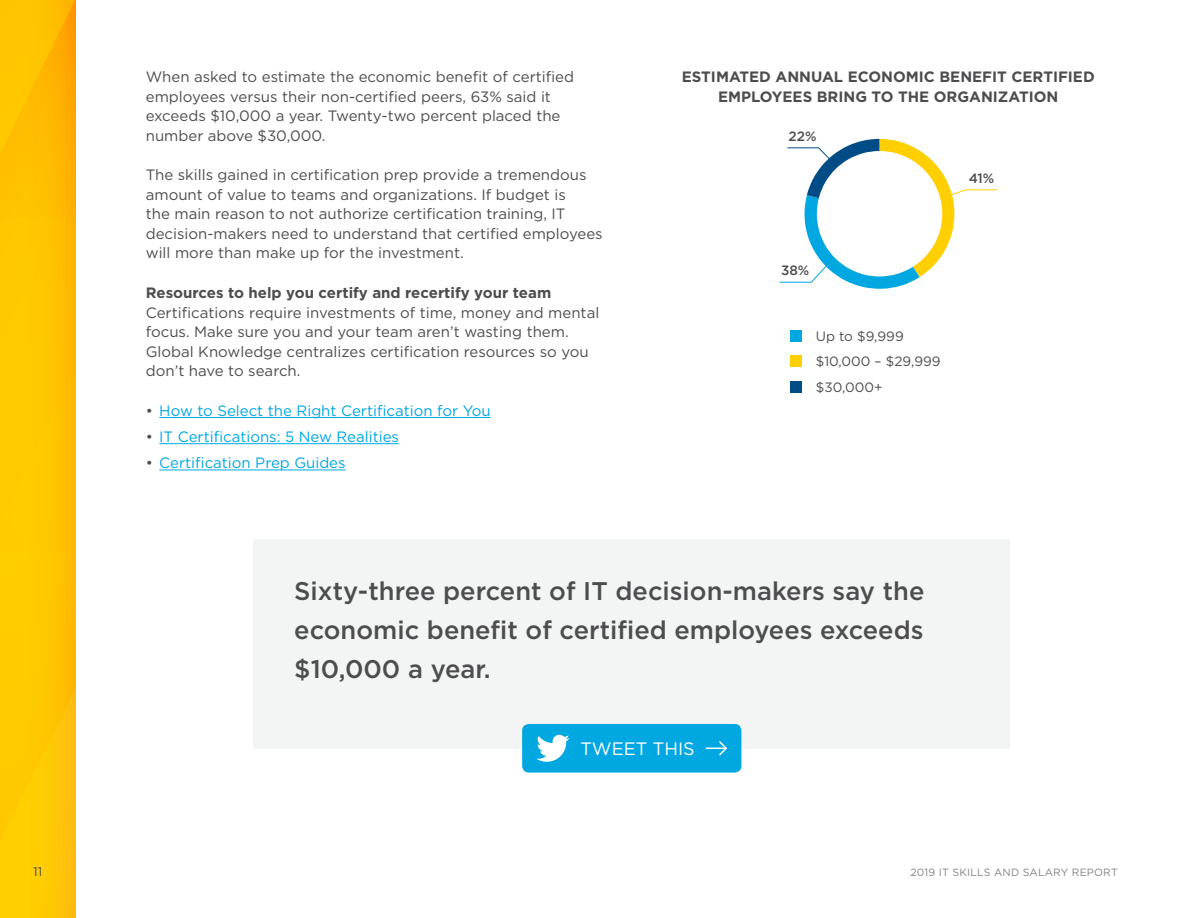
<style>
.page{position:relative;width:1188px;height:918px;background:#fff}
.page>*{position:absolute;margin:0;border:0;box-sizing:border-box;transform-origin:0 0}
.Pie_Chart_1{font:210px "Chartwell Pies";color:#ffcf00}
.t1{font:500 25.5px/39px "Gotham";color:#4d4d4f;text-align:justify}
.Body_Copy{font:18px "Gotham";color:#fff}
.Body_Copy-2{font:15px/19.5px "Gotham";color:#4d4d4f}
.t2{font:15px "Gotham";color:#00a7e1}
.Data_Vis_Heading_1{font:700 15px/19.5px "Gotham";color:#4d4d4f;text-align:center}
.Heading_2{font:700 15px "Gotham";color:#4d4d4f}
.Key_Labels{font:13.5px "Gotham";color:#4d4d4f}
.Data_Vis_Number_Valu{font:500 13.5px "Gotham";color:#4d4d4f}
.t3{font:12.75px "Gotham";color:#4d4d4f}
.t4{font:10.5px "Gotham";letter-spacing:.02em;color:#808285}
.s1{color:#4d4d4f}
.s2{color:#00a7e1}
.s3{color:#004c86}
.s4{color:#fff}
</style>
<div class="page">
<svg style="left:0;top:0;width:76px;height:918px;background:#fec401"></svg>
<hr style="left:159px;top:417px;width:332px;height:1px;background:#00a7e1">
<hr style="left:159px;top:443px;width:240px;height:1px;background:#00a7e1">
<hr style="left:159px;top:470px;width:187px;height:1px;background:#00a7e1">
<div style="left:790px;top:330px;width:12px;height:12px;background:#00a7e1"></div>
<div style="left:790px;top:355px;width:12px;height:12px;background:#ffcf00"></div>
<div style="left:790px;top:381px;width:12px;height:12px;background:#004c86"></div>
<svg style="left:787px;top:147px;width:43px;height:13px"></svg>
<svg style="left:779px;top:265px;width:49px;height:18px"></svg>
<svg style="left:951px;top:189px;width:46px;height:7px"></svg>
<div style="left:254px;top:539px;width:756px;height:209px;background:#f3f4f4"></div>
<div style="left:522px;top:724px;width:219px;height:49px;background:#00a7e1;border-radius:7px"></div>
<svg style="left:536px;top:734px;width:34px;height:28px"></svg>
<svg style="left:706px;top:741px;width:22px;height:15px"></svg>
<p class="Body_Copy-2" style="left:146px;top:67px;width:430px">When asked to estimate the economic benefit of certified employees versus their non-certified peers, 63% said it exceeds $10,000 a year. Twenty-two percent placed the number above $30,000.</p>
<p class="Body_Copy-2" style="left:146px;top:165px;width:458px">The skills gained in certification prep provide a tremendous amount of value to teams and organizations. If budget is<br>the main reason to not authorize certification training, IT decision-makers need to understand that certified employees will more than make up for the investment.</p>
<p class="Heading_2" style="left:146px;top:283px;width:407px">Resources to help you certify and recertify your team</p>
<p class="Body_Copy-2" style="left:146px;top:302px;width:455px">Certifications require investments of time, money and mental focus. Make sure you and your team aren’t wasting them.<br>Global Knowledge centralizes certification resources so you don’t have to search.</p>
<p class="t2" style="left:146px;top:401px;width:346px"><span class="s1">•</span> How to Select the Right Certification for You</p>
<p class="t2" style="left:146px;top:427px;width:255px"><span class="s1">•</span> IT Certifications: 5 New Realities</p>
<p class="t2" style="left:146px;top:454px;width:201px"><span class="s1">•</span> Certification Prep Guides</p>
<p class="Data_Vis_Heading_1" style="left:682px;top:67px;width:414px">ESTIMATED ANNUAL ECONOMIC BENEFIT CERTIFIED<br>EMPLOYEES BRING TO THE ORGANIZATION</p>
<p class="Data_Vis_Number_Valu" style="left:789px;top:127px;width:30px">22%</p>
<p class="Pie_Chart_1" style="left:794px;top:85px;width:333px">41<span class="s2">38</span><span class="s3">21</span><span class="s4">R</span></p>
<p class="Data_Vis_Number_Valu" style="left:781px;top:261px;width:30px">38%</p>
<p class="Data_Vis_Number_Valu" style="left:969px;top:169px;width:27px">41%</p>
<p class="Key_Labels" style="left:816px;top:327px;width:89px">Up to $9,999</p>
<p class="Key_Labels" style="left:816px;top:353px;width:126px">$10,000 – $29,999</p>
<p class="Key_Labels" style="left:816px;top:378px;width:68px">$30,000+</p>
<p class="t1" style="left:294px;top:571px;width:632px">Sixty-three percent of IT decision-makers say the economic benefit of certified employees exceeds $10,000 a year.</p>
<p class="Body_Copy" style="left:580px;top:738px;width:116px">TWEET THIS</p>
<p class="t3" style="left:33px;top:864px;width:11px">11</p>
<p class="t4" style="left:910px;top:866px;width:209px">2019 IT SKILLS AND SALARY REPORT</p>
</div>
